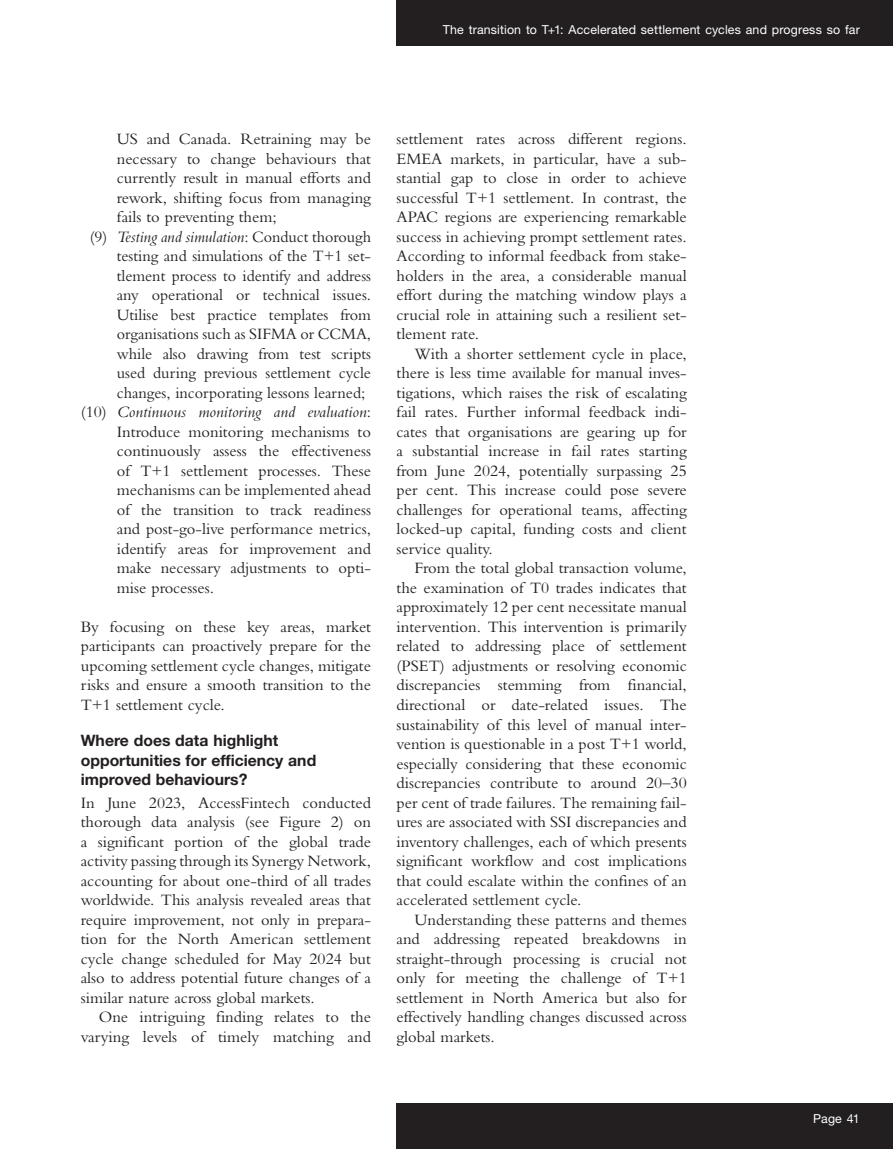
<style>
.page{position:relative;width:893px;height:1149px;background:#fff}
.page>*{position:absolute;margin:0;border:0;box-sizing:border-box;transform-origin:0 0}
.text_indent{font:16.5px/19.5px "Bembo MT Pro";color:#231f20;text-align:justify}
.text{font:16.5px/19.5px "Bembo MT Pro";color:#231f20;text-align:justify}
.text_sp_ab{font:16.5px/19.5px "Bembo MT Pro";color:#231f20;text-align:justify}
.b_head{font:700 15.75px/19.5px "Helvetica Neue LT Pro";color:#231f20}
.t1{font:12.3px "Helvetica Neue LT Pro";letter-spacing:.015em;color:#fff}
.s1{font-style:italic}
</style>
<div class="page">
<div style="left:397px;top:0;width:496px;height:46px;background:#231f20"></div>
<div style="left:397px;top:1103px;width:496px;height:45px;background:#231f20"></div>
<p class="t1" style="left:443px;top:22px;width:418px">The transition to T+1: Accelerated settlement cycles and progress so far</p>
<p class="text_indent" style="left:117px;top:129px;width:256px">US and Canada. Retraining may be necessary to change behaviours that currently result in manual efforts and rework, shifting focus from managing fails to preventing them;</p>
<p class="text_indent" style="left:117px;top:226px;width:256px;text-indent:-27px">(9) <span class="s1">Testing and simulation</span>: Conduct thorough testing and simulations of the T+1 set&shy;tlement process to identify and address any operational or technical issues.<br>Utilise best practice templates from organisations such as SIFMA or CCMA, while also drawing from test scripts used during previous settlement cycle changes, incorporating lessons learned;</p>
<p class="text_indent" style="left:117px;top:402px;width:256px;text-indent:-36px">(10) <span class="s1">Continuous monitoring and evaluation</span>:<br>Introduce monitoring mechanisms to continuously assess the effectiveness of T+1 settlement processes. These mechanisms can be implemented ahead of the transition to track readiness and post-go-live performance metrics, identify areas for improvement and make necessary adjustments to opti&shy;mise processes.</p>
<p class="text_sp_ab" style="left:81px;top:616px;width:292px">By focusing on these key areas, market participants can proactively prepare for the upcoming settlement cycle changes, mitigate risks and ensure a smooth transition to the T+1 settlement cycle.</p>
<p class="b_head" style="left:81px;top:730px;width:237px">Where does data highlight opportunities for efficiency and improved behaviours?</p>
<p class="text" style="left:81px;top:792px;width:292px">In June 2023, AccessFintech conducted thorough data analysis (see Figure 2) on a significant portion of the global trade activity passing through its Synergy Network, accounting for about one-third of all trades worldwide. This analysis revealed areas that require improvement, not only in prepara&shy;tion for the North American settlement cycle change scheduled for May 2024 but also to address potential future changes of a similar nature across global markets.</p>
<p class="text_indent" style="left:81px;top:1006px;width:292px;text-align:right">One intriguing finding relates to the varying levels of timely matching and</p>
<p class="text_indent" style="left:396px;top:129px;width:292px">settlement rates across different regions.<br>EMEA markets, in particular, have a sub&shy;stantial gap to close in order to achieve successful T+1 settlement. In contrast, the APAC regions are experiencing remarkable success in achieving prompt settlement rates.<br>According to informal feedback from stake&shy;holders in the area, a considerable manual effort during the matching window plays a crucial role in attaining such a resilient set&shy;tlement rate.</p>
<p class="text_indent" style="left:396px;top:343px;width:292px;text-indent:18px">With a shorter settlement cycle in place, there is less time available for manual inves&shy;tigations, which raises the risk of escalating fail rates. Further informal feedback indi&shy;cates that organisations are gearing up for a substantial increase in fail rates starting from June 2024, potentially surpassing 25 per cent. This increase could pose severe challenges for operational teams, affecting locked-up capital, funding costs and client service quality.</p>
<p class="text_indent" style="left:396px;top:558px;width:292px;text-indent:18px">From the total global transaction volume, the examination of T0 trades indicates that approximately 12 per cent necessitate manual intervention. This intervention is primarily related to addressing place of settlement (PSET) adjustments or resolving economic discrepancies stemming from financial, directional or date-related issues. The sustainability of this level of manual inter&shy;vention is questionable in a post T+1 world, especially considering that these economic discrepancies contribute to around 20–30 per cent of trade failures. The remaining fail&shy;ures are associated with SSI discrepancies and inventory challenges, each of which presents significant workflow and cost implications that could escalate within the confines of an accelerated settlement cycle.</p>
<p class="text_indent" style="left:396px;top:909px;width:292px;text-indent:18px">Understanding these patterns and themes and addressing repeated breakdowns in straight-through processing is crucial not only for meeting the challenge of T+1 settlement in North America but also for effectively handling changes discussed across global markets.</p>
<p class="t1" style="left:813px;top:1110px;width:48px">Page 41</p>
</div>
